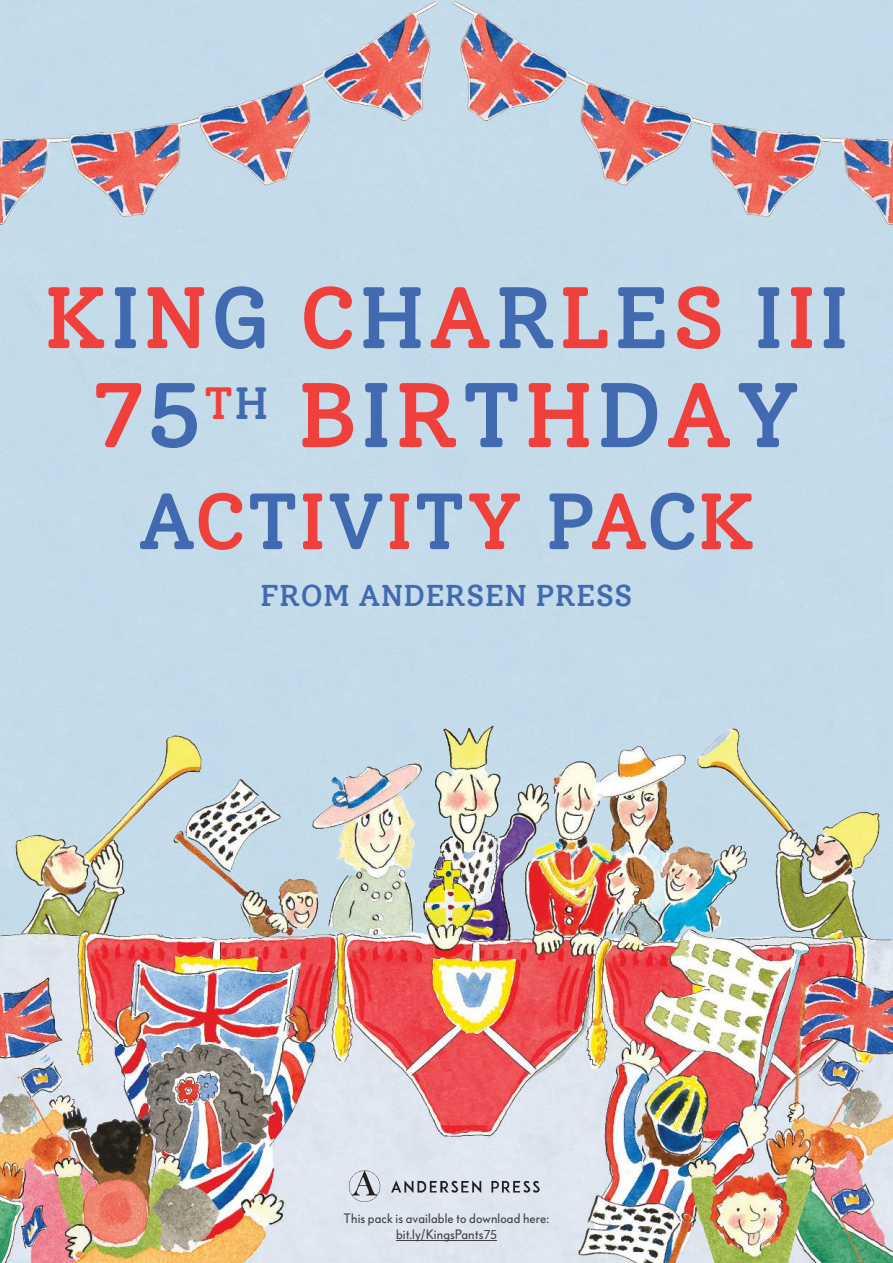
<style>
.page{position:relative;width:893px;height:1263px;background:#fff}
.page>*{position:absolute;margin:0;border:0;box-sizing:border-box;transform-origin:0 0}
.t1{font:500 91.5px "Solway";letter-spacing:.02em;color:#ef403b}
.t2{font:500 87px "Solway";letter-spacing:.02em;color:#ef403b}
.t3{font:500 79.5px "Solway";letter-spacing:-.005em;color:#426ab1}
.t4{font:500 30px "Solway";color:#426ab1}
.t5{font:13.5px/16.2px "Bauer Grotesk OT";letter-spacing:.01em;color:#404041;text-align:center}
.s1{color:#426ab1}
.s2{color:#ef403b}
</style>
<div class="page">
<img style="left:0;top:0;width:388px;height:234px">
<img style="left:388px;top:0;width:505px;height:234px">
<img style="left:0;top:691px;width:893px;height:572px">
<img style="left:347px;top:1139px;width:199px;height:85px">
<hr style="left:396px;top:1240px;width:101px;height:1px;background:#404041">
<h2 class="t2" style="left:44px;top:283px;width:808px">K<span class="s1">I</span>N<span class="s1">G</span> C<span class="s1">H</span>A<span class="s1">R</span>L<span class="s1">E</span>S <span class="s1">I</span>I<span class="s1">I</span></h2>
<h1 class="t1" style="left:93px;top:378px;width:709px">7<span class="s1">5</span><sup>T</sup><sup>H</sup> B<span class="s1">I</span>R<span class="s1">T</span>H<span class="s1">D</span>A<span class="s1">Y</span></h1>
<h3 class="t3" style="left:137px;top:489px;width:621px">A<span class="s2">C</span>T<span class="s2">I</span>V<span class="s2">I</span>T<span class="s2">Y</span> P<span class="s2">A</span>C<span class="s2">K</span></h3>
<h3 class="t4" style="left:260px;top:583px;width:374px">FROM ANDERSEN PRESS</h3>
<p class="t5" style="left:344px;top:1211px;width:207px">This pack is available to download here: bit.ly/KingsPants75</p>
</div>
